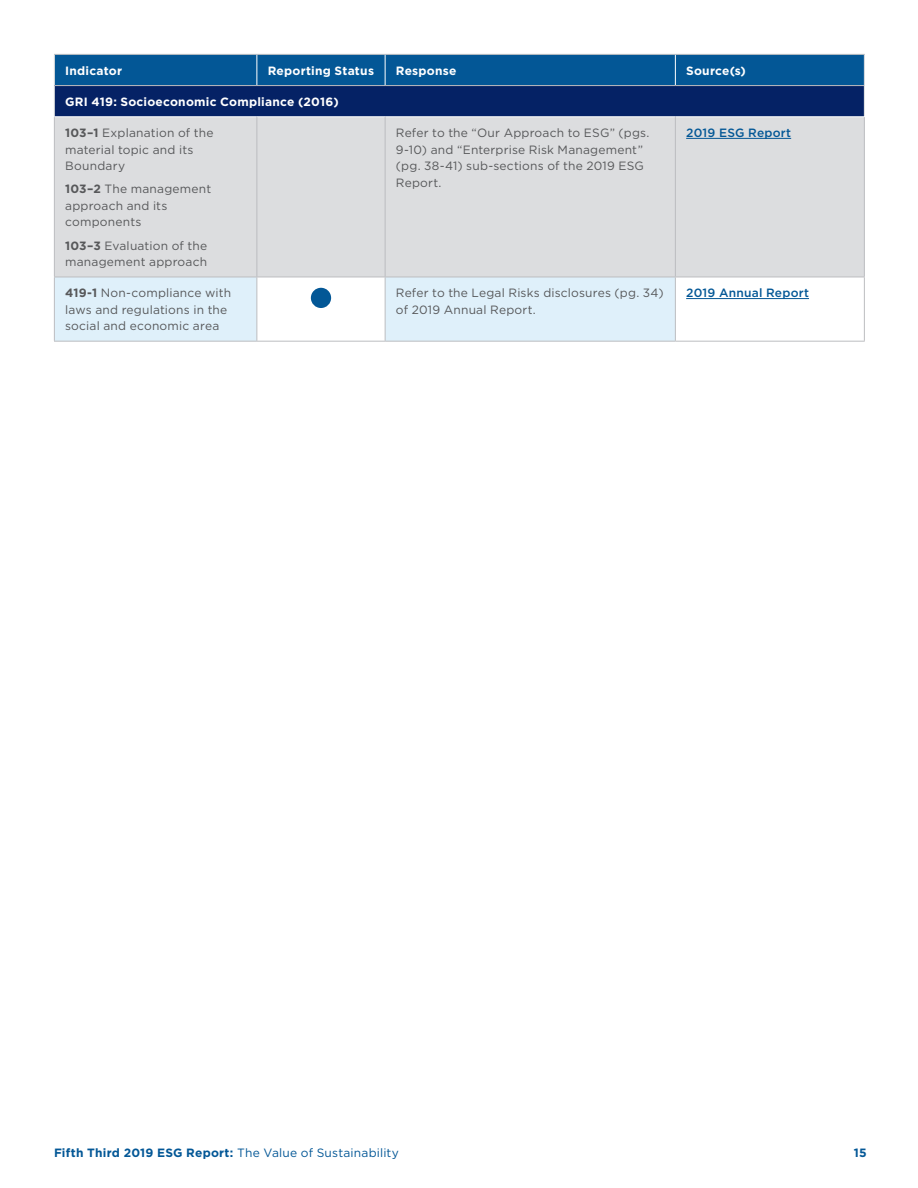
<style>
.page{position:relative;width:918px;height:1188px;background:#fff}
.page>*{position:absolute;margin:0;border:0;box-sizing:border-box;transform-origin:0 0}
.Chart_Body{font:12px/16.5px "Gotham";letter-spacing:.015em;color:#57585a}
.Chart_Body-2{font:700 12px "Gotham";letter-spacing:.02em;color:#fff}
.t1{font:700 12px "Gotham";letter-spacing:.02em;color:#035796}
.Chart_Body-3{font:500 12px "Gotham";letter-spacing:.02em;color:#035796}
.s1{font-weight:700}
.s2{font-weight:400}
</style>
<div class="page">
<div style="left:55px;top:55px;width:809px;height:30px;background:#035796"></div>
<div style="left:54px;top:86px;width:810px;height:31px;background:#052265"></div>
<div style="left:55px;top:117px;width:809px;height:160px;background:#dcdddf"></div>
<svg style="left:55px;top:278px;width:620px;height:63px"></svg>
<hr style="left:54px;top:54px;width:203px;height:1px;background:#bcbdc0">
<hr style="left:257px;top:54px;width:128px;height:1px;background:#bcbdc0">
<hr style="left:385px;top:54px;width:290px;height:1px;background:#bcbdc0">
<hr style="left:675px;top:54px;width:190px;height:1px;background:#bcbdc0">
<hr style="left:54px;top:55px;width:1px;height:31px;background:#dcdddf">
<hr style="left:864px;top:55px;width:1px;height:31px;background:#dcdddf">
<hr style="left:54px;top:86px;width:1px;height:30px;background:#dcdddf">
<hr style="left:864px;top:86px;width:1px;height:30px;background:#dcdddf">
<hr style="left:55px;top:85px;width:202px;height:1px;background:#bcbdc0">
<hr style="left:257px;top:85px;width:128px;height:1px;background:#bcbdc0">
<hr style="left:385px;top:85px;width:290px;height:1px;background:#bcbdc0">
<hr style="left:675px;top:85px;width:189px;height:1px;background:#bcbdc0">
<hr style="left:256px;top:55px;width:1px;height:30px;background:#fff">
<hr style="left:385px;top:55px;width:1px;height:30px;background:#fff">
<hr style="left:675px;top:55px;width:1px;height:30px;background:#fff">
<hr style="left:54px;top:116px;width:203px;height:1px;background:#fff">
<hr style="left:257px;top:116px;width:128px;height:1px;background:#fff">
<hr style="left:385px;top:116px;width:290px;height:1px;background:#fff">
<hr style="left:675px;top:116px;width:190px;height:1px;background:#fff">
<hr style="left:54px;top:117px;width:1px;height:160px;background:#bcbdc0">
<hr style="left:256px;top:117px;width:1px;height:160px;background:#bcbdc0">
<hr style="left:385px;top:117px;width:1px;height:160px;background:#bcbdc0">
<hr style="left:675px;top:117px;width:1px;height:160px;background:#bcbdc0">
<hr style="left:864px;top:117px;width:1px;height:160px;background:#bcbdc0">
<hr style="left:54px;top:277px;width:203px;height:1px;background:#bcbdc0">
<hr style="left:54px;top:277px;width:1px;height:64px;background:#bcbdc0">
<hr style="left:257px;top:277px;width:128px;height:1px;background:#bcbdc0">
<hr style="left:256px;top:277px;width:1px;height:64px;background:#bcbdc0">
<hr style="left:385px;top:277px;width:290px;height:1px;background:#bcbdc0">
<hr style="left:385px;top:277px;width:1px;height:64px;background:#bcbdc0">
<hr style="left:675px;top:277px;width:190px;height:1px;background:#bcbdc0">
<hr style="left:675px;top:277px;width:1px;height:64px;background:#bcbdc0">
<hr style="left:864px;top:277px;width:1px;height:64px;background:#bcbdc0">
<hr style="left:54px;top:341px;width:203px;height:1px;background:#bcbdc0">
<hr style="left:257px;top:341px;width:128px;height:1px;background:#bcbdc0">
<hr style="left:385px;top:341px;width:290px;height:1px;background:#bcbdc0">
<hr style="left:675px;top:341px;width:190px;height:1px;background:#bcbdc0">
<hr style="left:686px;top:138px;width:105px;height:1px;background:#035796">
<div style="left:311px;top:288px;width:20px;height:20px;background:#035796;border-radius:50%"></div>
<hr style="left:686px;top:298px;width:123px;height:1px;background:#035796">
<p class="Chart_Body-2" style="left:65px;top:63px;width:59px">Indicator</p>
<p class="Chart_Body-2" style="left:268px;top:63px;width:108px">Reporting Status</p>
<p class="Chart_Body-2" style="left:396px;top:63px;width:62px">Response</p>
<p class="Chart_Body-2" style="left:686px;top:63px;width:61px">Source(s)</p>
<p class="Chart_Body-2" style="left:65px;top:94px;width:275px">GRI 419: Socioeconomic Compliance (2016)</p>
<p class="Chart_Body" style="left:65px;top:124px;width:150px"><span class="s1">103–1</span> Explanation of the material topic and its<br>Boundary</p>
<p class="Chart_Body" style="left:65px;top:181px;width:148px"><span class="s1">103–2</span> The management approach and its components</p>
<p class="Chart_Body" style="left:65px;top:237px;width:144px"><span class="s1">103–3</span> Evaluation of the management approach</p>
<p class="Chart_Body" style="left:396px;top:124px;width:255px">Refer to the “Our Approach to ESG” (pgs.<br>9-10) and “Enterprise Risk Management” (pg. 38-41) sub-sections of the 2019 ESG<br>Report.</p>
<p class="Chart_Body-3" style="left:686px;top:125px;width:107px">2019 ESG Report</p>
<p class="Chart_Body" style="left:65px;top:285px;width:167px"><span class="s1">419-1</span> Non-compliance with laws and regulations in the social and economic area</p>
<p class="Chart_Body" style="left:396px;top:285px;width:269px">Refer to the Legal Risks disclosures (pg. 34) of 2019 Annual Report.</p>
<p class="Chart_Body-3" style="left:686px;top:285px;width:124px">2019 Annual Report</p>
<p class="t1" style="left:54px;top:1145px;width:346px">Fifth Third 2019 ESG Report: <span class="s2">The Value of Sustainability</span></p>
<p class="t1" style="left:854px;top:1145px;width:14px">15</p>
</div>
